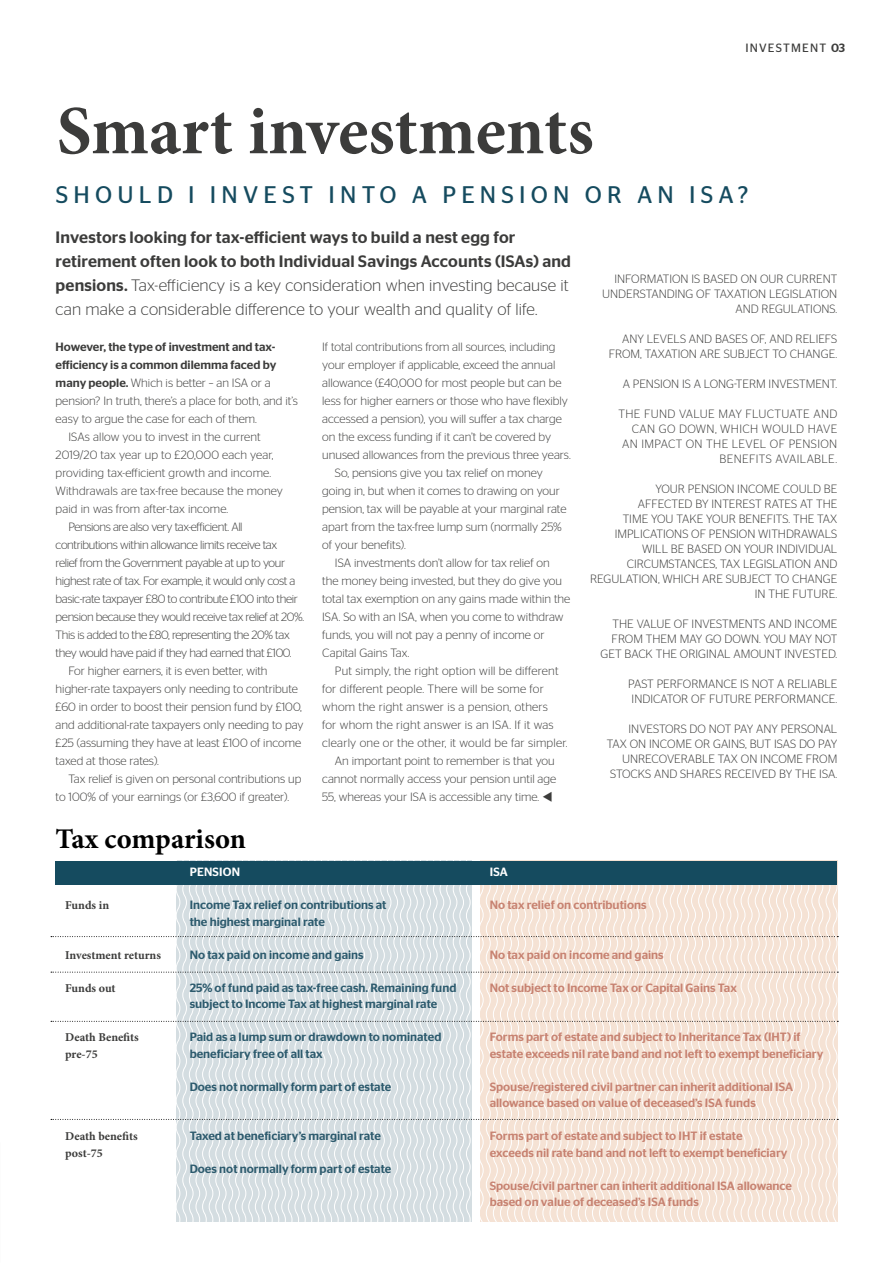
<style>
.page{position:relative;width:893px;height:1263px;background:#fff}
.page>*{position:absolute;margin:0;border:0;box-sizing:border-box;transform-origin:0 0}
.t1{font:700 69px "Minion Pro";letter-spacing:-.005em;color:#3c3c3b}
.t2{font:700 28.5px "Minion Pro";color:#000}
.t3{font:24px "Stag Sans";letter-spacing:.22em;color:#154b5f}
.t4{font:500 16.5px/24px "Stag Sans";letter-spacing:.01em;color:#3c3c3b}
.t5{font:300 12px/15px "Stag Sans";color:#3c3c3b;text-align:right}
.t6{font:500 12px/16.5px "Stag Sans";color:#c78271}
.t7{font:300 12px "Stag Sans";letter-spacing:-.03em;color:#3c3c3b}
.t8{font:500 12px "Stag Sans";color:#2c5a6d}
.t9{font:300 12px "Stag Sans";letter-spacing:.02em;color:#3c3c3b}
.t10{font:300 12px/15px "Stag Sans";letter-spacing:.03em;color:#3c3c3b;text-align:right}
.t11{font:700 12px "Minion Pro";color:#3c3c3b}
.t12{font:500 12px "Stag Sans";color:#3c3c3b}
.t13{font:12px "Stag Sans";letter-spacing:.1em;color:#3c3c3b}
.t14{font:500 12px "Stag Sans";letter-spacing:.02em;color:#fff}
.s1{font-weight:500}
.s2{font-weight:300}
</style>
<div class="page">
<svg style="left:51px;top:861px;width:787px;height:361px"></svg>
<p class="t13" style="left:745px;top:41px;width:101px">INVESTMENT <span class="s1">03</span></p>
<h1 class="t1" style="left:57px;top:83px;width:539px">Smart investments</h1>
<h3 class="t3" style="left:56px;top:181px;width:694px">SHOULD I INVEST INTO A PENSION OR AN ISA?</h3>
<p class="t4" style="left:56px;top:226px;width:517px">Investors looking for tax-efficient ways to build a nest egg for retirement often look to both Individual Savings Accounts (ISAs) and pensions. <span class="s2">Tax-efficiency is a key consideration when investing because it can make a considerable difference to your wealth and quality of life.</span></p>
<p class="t12" style="left:56px;top:340px;width:221px">However, the type of investment and tax-</p>
<p class="t12" style="left:56px;top:358px;width:222px">efficiency is a common dilemma faced by</p>
<p class="t5" style="left:56px;top:375px;width:216px"><span class="s1">many people.</span> Which is better – an ISA or a</p>
<p class="t5" style="left:56px;top:393px;width:244px">pension? In truth, there’s a place for both, and it’s</p>
<p class="t5" style="left:56px;top:411px;width:203px">easy to argue the case for each of them.</p>
<p class="t5" style="left:68px;top:429px;width:194px">ISAs allow you to invest in the current</p>
<p class="t5" style="left:56px;top:447px;width:220px">2019/20 tax year up to £20,000 each year,</p>
<p class="t5" style="left:56px;top:465px;width:217px">providing tax-efficient growth and income.</p>
<p class="t5" style="left:56px;top:483px;width:229px">Withdrawals are tax-free because the money</p>
<p class="t5" style="left:56px;top:501px;width:174px">paid in was from after-tax income.</p>
<p class="t7" style="left:68px;top:520px;width:176px">Pensions are also very tax-efficient. All</p>
<p class="t7" style="left:56px;top:538px;width:223px">contributions within allowance limits receive tax</p>
<p class="t7" style="left:56px;top:556px;width:231px">relief from the Government payable at up to your</p>
<p class="t7" style="left:56px;top:574px;width:241px">highest rate of tax. For example, it would only cost a</p>
<p class="t7" style="left:56px;top:592px;width:244px">basic-rate taxpayer £80 to contribute £100 into their</p>
<p class="t7" style="left:56px;top:610px;width:250px">pension because they would receive tax relief at 20%.</p>
<p class="t7" style="left:56px;top:628px;width:236px">This is added to the £80, representing the 20% tax</p>
<p class="t7" style="left:56px;top:646px;width:238px">they would have paid if they had earned that £100.</p>
<p class="t5" style="left:68px;top:663px;width:201px">For higher earners, it is even better, with</p>
<p class="t5" style="left:56px;top:681px;width:244px">higher-rate taxpayers only needing to contribute</p>
<p class="t5" style="left:56px;top:699px;width:248px">£60 in order to boost their pension fund by £100,</p>
<p class="t5" style="left:56px;top:717px;width:249px">and additional-rate taxpayers only needing to pay</p>
<p class="t5" style="left:56px;top:735px;width:247px">£25 (assuming they have at least £100 of income</p>
<p class="t5" style="left:56px;top:753px;width:105px">taxed at those rates).</p>
<p class="t5" style="left:68px;top:771px;width:234px">Tax relief is given on personal contributions up</p>
<p class="t5" style="left:56px;top:789px;width:235px">to 100% of your earnings (or £3,600 if greater).</p>
<p class="t5" style="left:322px;top:339px;width:235px">If total contributions from all sources, including</p>
<p class="t5" style="left:322px;top:357px;width:235px">your employer if applicable, exceed the annual</p>
<p class="t5" style="left:322px;top:375px;width:241px">allowance (£40,000 for most people but can be</p>
<p class="t5" style="left:322px;top:393px;width:247px">less for higher earners or those who have flexibly</p>
<p class="t5" style="left:322px;top:411px;width:241px">accessed a pension), you will suffer a tax charge</p>
<p class="t5" style="left:322px;top:429px;width:230px">on the excess funding if it can’t be covered by</p>
<p class="t5" style="left:322px;top:447px;width:250px">unused allowances from the previous three years.</p>
<p class="t5" style="left:335px;top:465px;width:209px">So, pensions give you tax relief on money</p>
<p class="t5" style="left:322px;top:483px;width:239px">going in, but when it comes to drawing on your</p>
<p class="t5" style="left:322px;top:501px;width:246px">pension, tax will be payable at your marginal rate</p>
<p class="t5" style="left:322px;top:519px;width:241px">apart from the tax-free lump sum (normally 25%</p>
<p class="t5" style="left:322px;top:537px;width:85px">of your benefits).</p>
<p class="t5" style="left:335px;top:555px;width:216px">ISA investments don’t allow for tax relief on</p>
<p class="t5" style="left:322px;top:573px;width:241px">the money being invested, but they do give you</p>
<p class="t5" style="left:322px;top:591px;width:250px">total tax exemption on any gains made within the</p>
<p class="t5" style="left:322px;top:609px;width:243px">ISA. So with an ISA, when you come to withdraw</p>
<p class="t5" style="left:322px;top:627px;width:224px">funds, you will not pay a penny of income or</p>
<p class="t5" style="left:322px;top:645px;width:89px">Capital Gains Tax.</p>
<p class="t9" style="left:335px;top:664px;width:225px">Put simply, the right option will be different</p>
<p class="t9" style="left:322px;top:682px;width:223px">for different people. There will be some for</p>
<p class="t9" style="left:322px;top:700px;width:227px">whom the right answer is a pension, others</p>
<p class="t9" style="left:322px;top:718px;width:233px">for whom the right answer is an ISA. If it was</p>
<p class="t9" style="left:322px;top:736px;width:247px">clearly one or the other, it would be far simpler.</p>
<p class="t5" style="left:335px;top:753px;width:221px">An important point to remember is that you</p>
<p class="t5" style="left:322px;top:771px;width:236px">cannot normally access your pension until age</p>
<p class="t5" style="left:322px;top:789px;width:232px">55, whereas your ISA is accessible any time. ▼</p>
<h2 class="t2" style="left:56px;top:819px;width:192px">Tax comparison</h2>
<p class="t14" style="left:190px;top:865px;width:52px">PENSION</p>
<p class="t14" style="left:490px;top:865px;width:20px">ISA</p>
<p class="t5" style="left:602px;top:271px;width:237px">INFORMATION IS BASED ON OUR CURRENT<br>UNDERSTANDING OF TAXATION LEGISLATION<br>AND REGULATIONS.</p>
<p class="t5" style="left:609px;top:331px;width:230px">ANY LEVELS AND BASES OF, AND RELIEFS<br>FROM, TAXATION ARE SUBJECT TO CHANGE.</p>
<p class="t5" style="left:623px;top:376px;width:216px">A PENSION IS A LONG-TERM INVESTMENT.</p>
<p class="t10" style="left:618px;top:406px;width:220px">THE FUND VALUE MAY FLUCTUATE AND<br>CAN GO DOWN, WHICH WOULD HAVE<br>AN IMPACT ON THE LEVEL OF PENSION<br>BENEFITS AVAILABLE.</p>
<p class="t5" style="left:590px;top:481px;width:249px">YOUR PENSION INCOME COULD BE<br>AFFECTED BY INTEREST RATES AT THE<br>TIME YOU TAKE YOUR BENEFITS. THE TAX<br>IMPLICATIONS OF PENSION WITHDRAWALS<br>WILL BE BASED ON YOUR INDIVIDUAL<br>CIRCUMSTANCES, TAX LEGISLATION AND<br>REGULATION, WHICH ARE SUBJECT TO CHANGE<br>IN THE FUTURE.</p>
<p class="t5" style="left:601px;top:616px;width:238px">THE VALUE OF INVESTMENTS AND INCOME<br>FROM THEM MAY GO DOWN. YOU MAY NOT<br>GET BACK THE ORIGINAL AMOUNT INVESTED.</p>
<p class="t5" style="left:628px;top:676px;width:211px;text-align:left">PAST PERFORMANCE IS NOT A RELIABLE<br>INDICATOR OF FUTURE PERFORMANCE.</p>
<p class="t5" style="left:607px;top:721px;width:232px">INVESTORS DO NOT PAY ANY PERSONAL TAX ON INCOME OR GAINS, BUT ISAS DO PAY UNRECOVERABLE TAX ON INCOME FROM STOCKS AND SHARES RECEIVED BY THE ISA.</p>
<p class="t11" style="left:65px;top:897px;width:45px">Funds in</p>
<p class="t8" style="left:190px;top:898px;width:198px">Income Tax relief on contributions at</p>
<p class="t6" style="left:490px;top:897px;width:158px">No tax relief on contributions</p>
<p class="t8" style="left:190px;top:914px;width:137px">the highest marginal rate</p>
<p class="t11" style="left:65px;top:946px;width:97px">Investment returns</p>
<p class="t8" style="left:190px;top:947px;width:176px">No tax paid on income and gains</p>
<p class="t6" style="left:490px;top:946px;width:176px">No tax paid on income and gains</p>
<p class="t11" style="left:65px;top:979px;width:52px">Funds out</p>
<p class="t8" style="left:190px;top:980px;width:268px">25% of fund paid as tax-free cash. Remaining fund</p>
<p class="t6" style="left:490px;top:979px;width:249px">Not subject to Income Tax or Capital Gains Tax</p>
<p class="t8" style="left:190px;top:997px;width:249px">subject to Income Tax at highest marginal rate</p>
<p class="t11" style="left:65px;top:1029px;width:75px">Death Benefits</p>
<p class="t8" style="left:190px;top:1030px;width:253px">Paid as a lump sum or drawdown to nominated</p>
<p class="t6" style="left:490px;top:1029px;width:312px">Forms part of estate and subject to Inheritance Tax (IHT) if</p>
<p class="t11" style="left:65px;top:1045px;width:34px">pre-75</p>
<p class="t8" style="left:190px;top:1046px;width:135px">beneficiary free of all tax</p>
<p class="t6" style="left:490px;top:1045px;width:335px">estate exceeds nil rate band and not left to exempt beneficiary</p>
<p class="t8" style="left:190px;top:1079px;width:203px">Does not normally form part of estate</p>
<p class="t6" style="left:490px;top:1078px;width:305px">Spouse/registered civil partner can inherit additional ISA allowance based on value of deceased’s ISA funds</p>
<p class="t11" style="left:65px;top:1128px;width:74px">Death benefits</p>
<p class="t8" style="left:190px;top:1129px;width:193px">Taxed at beneficiary’s marginal rate</p>
<p class="t6" style="left:490px;top:1128px;width:254px">Forms part of estate and subject to IHT if estate</p>
<p class="t11" style="left:65px;top:1144px;width:39px">post-75</p>
<p class="t6" style="left:490px;top:1144px;width:299px">exceeds nil rate band and not left to exempt beneficiary</p>
<p class="t8" style="left:190px;top:1162px;width:203px">Does not normally form part of estate</p>
<p class="t6" style="left:490px;top:1177px;width:304px">Spouse/civil partner can inherit additional ISA allowance based on value of deceased’s ISA funds</p>
</div>
